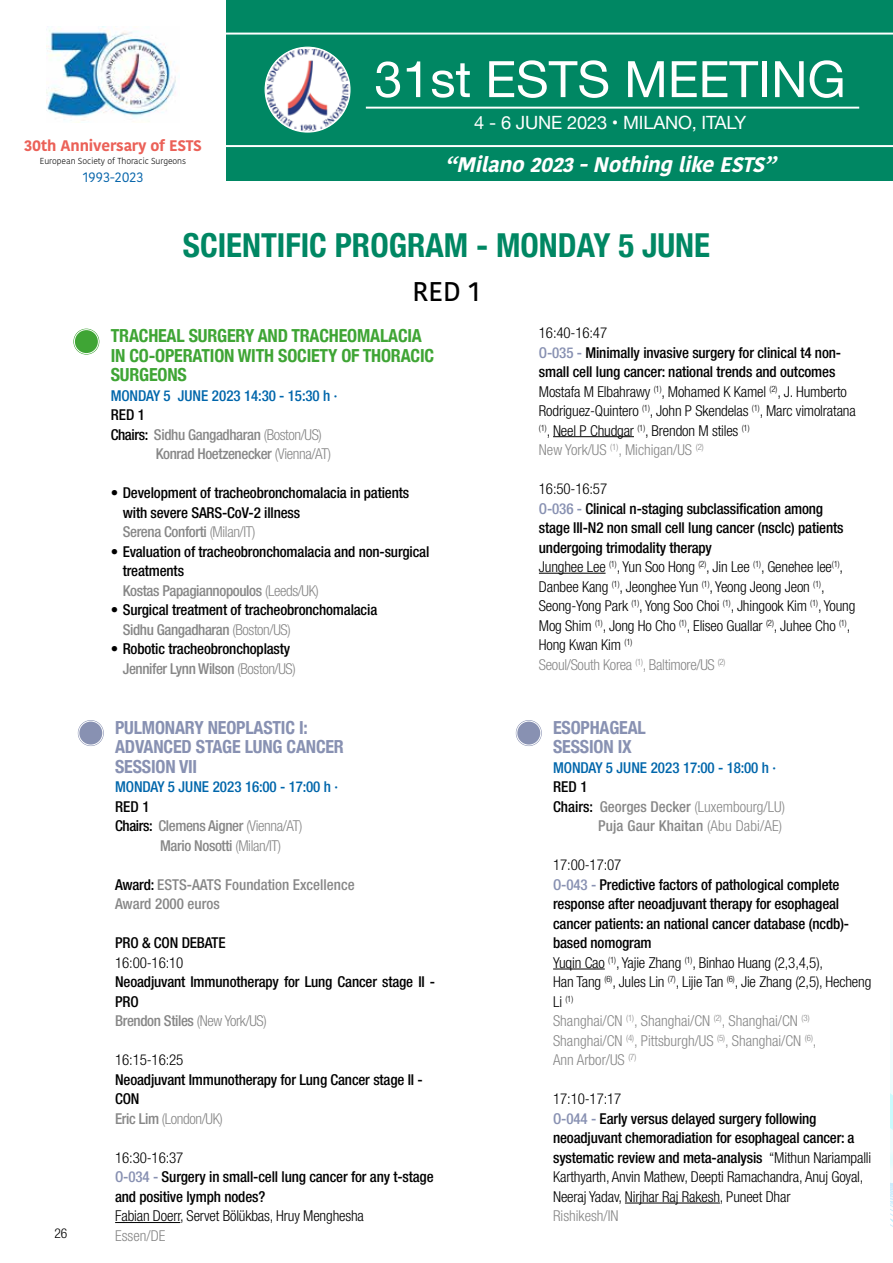
<style>
.page{position:relative;width:893px;height:1263px;background:#fff}
.page>*{position:absolute;margin:0;border:0;box-sizing:border-box;transform-origin:0 0}
.t1{font:50.25px "Helvetica Neue";color:#fff}
.t2{font:700 condensed 33px "Helvetica Neue";color:#008763}
.t3{font:500 27px "Kohinoor Devanagari";color:#000}
.t4{font:italic 700 21px "Kohinoor Telugu";color:#fff}
.t5{font:18.3px "Helvetica Neue";letter-spacing:-.01em;color:#fff}
.t6{font:700 condensed 18px/19.5px "Helvetica Neue";letter-spacing:-.01em;color:#3fa535}
.t7{font:700 condensed 18px/19.5px "Helvetica Neue";letter-spacing:-.01em;color:#8891b2}
.t8{font:700 15.3px "Kohinoor Devanagari";letter-spacing:-.01em;color:#eb6158}
.t9{font:300 condensed 15px/19.5px "Helvetica Neue LT Com";letter-spacing:-.01em;color:#000}
.t10{font:500 condensed 15px/19.5px "Helvetica Neue LT Com";letter-spacing:-.01em;color:#000}
.t11{font:300 condensed 15px/19.5px "Helvetica Neue LT Com";color:#878787}
.t12{font:500 condensed 15px "Helvetica Neue LT Com";letter-spacing:-.025em;color:#878787}
.t13{font:500 condensed 15px "Helvetica Neue LT Com";letter-spacing:-.01em;color:#0066ab}
.t14{font:500 condensed 15px/19.5px "Helvetica Neue LT Com";color:#878787}
.t15{font:500 condensed 15px "Helvetica Neue LT Com";letter-spacing:.01em;color:#878787}
.t16{font:13.8px "Kohinoor Devanagari";color:#0564aa}
.t17{font:300 condensed 13.5px "Helvetica Neue LT Com";color:#000}
.t18{font:300 8.7px "Kohinoor Devanagari";letter-spacing:-.01em;color:#000}
.t19{font:300 condensed 8.7px "Helvetica Neue LT Com";color:#000}
.s1{font-weight:500;color:#8891b2}
.s2{font-weight:500}
.s3{color:#878787}
.s4{color:#000}
.s5{font-weight:300}
.s6{font-weight:300;color:#878787}
.s7{color:#8891b2}
.s8{font-weight:500;color:#000}
.s9{font-size:15px}
</style>
<div class="page">
<div style="left:0;top:0;width:893px;height:181px;background:#008763"></div>
<div style="left:0;top:0;width:226px;height:202px;background:#fff"></div>
<hr style="left:226px;top:145px;width:667px;height:2px;background:#fff">
<hr style="left:226px;top:33px;width:667px;height:2px;background:#fff">
<hr style="left:366px;top:107px;width:493px;height:2px;background:#fff">
<img style="left:267px;top:49px;width:81px;height:82px">
<img style="left:46px;top:27px;width:134px;height:94px">
<svg style="left:891px;top:1034px;width:2px;height:193px"></svg>
<svg style="left:73px;top:329px;width:26px;height:26px"></svg>
<div style="left:72px;top:327px;width:29px;height:29px;border:1px solid #fff;border-radius:50%"></div>
<div style="left:74px;top:329px;width:25px;height:25px;border:1px solid #fff;border-radius:50%"></div>
<hr style="left:553px;top:969px;width:52px;height:1px;background:#000">
<hr style="left:625px;top:1203px;width:95px;height:1px;background:#000">
<svg style="left:516px;top:720px;width:26px;height:26px"></svg>
<div style="left:514px;top:719px;width:29px;height:28px;border:1px solid #fff;border-radius:50%"></div>
<div style="left:517px;top:721px;width:24px;height:24px;border:1px solid #fff;border-radius:50%"></div>
<hr style="left:115px;top:1222px;width:65px;height:1px;background:#000">
<svg style="left:78px;top:720px;width:26px;height:26px"></svg>
<div style="left:77px;top:719px;width:28px;height:28px;border:1px solid #fff;border-radius:50%"></div>
<div style="left:79px;top:721px;width:24px;height:24px;border:1px solid #fff;border-radius:50%"></div>
<hr style="left:553px;top:436px;width:81px;height:1px;background:#000">
<hr style="left:539px;top:573px;width:67px;height:1px;background:#000">
<p class="t8" style="left:24px;top:132px;width:179px">30th Anniversary of ESTS</p>
<p class="t18" style="left:40px;top:156px;width:148px">European Society of Thoracic Surgeons</p>
<p class="t16" style="left:83px;top:169px;width:62px">1993-2023</p>
<h1 class="t1" style="left:374px;top:43px;width:473px">31st ESTS MEETING</h1>
<p class="t5" style="left:474px;top:109px;width:273px">4 - 6 JUNE 2023 • MILANO, ITALY</p>
<h3 class="t4" style="left:445px;top:153px;width:340px">“Milano2023-NothinglikeESTS”</h3>
<p class="t17" style="left:55px;top:1225px;width:14px">26</p>
<h2 class="t2" style="left:183px;top:218px;width:529px">SCIENTIFIC PROGRAM - MONDAY 5 JUNE</h2>
<h3 class="t3" style="left:412px;top:275px;width:69px">RED 1</h3>
<p class="t9" style="left:539px;top:323px;width:318px">16:40-16:47<br><span class="s1">O-035 -</span> <span class="s2">Minimally invasive surgery for clinical t4 non&shy;small cell lung cancer: national trends and outcomes </span>Mostafa M Elbahrawy <sup>(1)</sup>, Mohamed K Kamel <sup>(2)</sup>, J. Humberto Rodriguez-Quintero <sup>(1)</sup>, John P Skendelas <sup>(1)</sup>, Marc vimolratana <sup>(1)</sup>, Neel P Chudgar <sup>(1)</sup>, Brendon M stiles <sup>(1)<br></sup><span class="s3">New York/US</span> <sup>(1)</sup><span class="s3">, Michigan/US</span> <sup>(2)</sup></p>
<p class="t9" style="left:539px;top:479px;width:318px">16:50-16:57<br><span class="s1">O-036 -</span> <span class="s2">Clinical n-staging subclassification among stage III-N2 non small cell lung cancer (nsclc) patients undergoing trimodality therapy<br></span>Junghee Lee <sup>(1)</sup>, Yun Soo Hong <sup>(2)</sup>, Jin Lee <sup>(1)</sup>, Genehee lee<sup>(1)</sup>, Danbee Kang <sup>(1)</sup>, Jeonghee Yun <sup>(1)</sup>, Yeong Jeong Jeon <sup>(1)</sup>, Seong-Yong Park <sup>(1)</sup>, Yong Soo Choi <sup>(1)</sup>, Jhingook Kim <sup>(1)</sup>, Young Mog Shim <sup>(1)</sup>, Jong Ho Cho <sup>(1)</sup>, Eliseo Guallar <sup>(2)</sup>, Juhee Cho <sup>(1)</sup>, Hong Kwan Kim <sup>(1)<br></sup><span class="s3">Seoul/South Korea</span> <sup>(1)</sup><span class="s3">, Baltimore/US</span> <sup>(2)</sup></p>
<p class="t6" style="left:111px;top:325px;width:325px">TRACHEAL SURGERY AND TRACHEOMALACIA<br>IN CO-OPERATION WITH SOCIETY OF THORACIC<br>SURGEONS</p>
<p class="t13" style="left:111px;top:387px;width:228px">MONDAY 5 JUNE 2023 14:30 - 15:30 h ·</p>
<p class="t10" style="left:111px;top:405px;width:36px">RED 1</p>
<p class="t12" style="left:111px;top:426px;width:213px"><span class="s4">Chairs:</span> Sidhu Gangadharan <span class="s5">(Boston/US)</span></p>
<p class="t12" style="left:156px;top:445px;width:177px">Konrad Hoetzenecker <span class="s5">(Vienna/AT)</span></p>
<p class="t10" style="left:123px;top:483px;width:288px;text-indent:-12px">• Development of tracheobronchomalacia in patients with severe SARS-CoV-2 illness<br><span class="s3">Serena Conforti</span> <span class="s6">(Milan/IT)</span></p>
<p class="t10" style="left:123px;top:542px;width:308px;text-indent:-12px">• Evaluation of tracheobronchomalacia and non-surgical treatments<br><span class="s3">Kostas Papagiannopoulos</span> <span class="s6">(Leeds/UK)</span></p>
<p class="t10" style="left:123px;top:600px;width:256px;text-indent:-12px">• Surgical treatment of tracheobronchomalacia<br><span class="s3">Sidhu Gangadharan</span> <span class="s6">(Boston/US)</span></p>
<p class="t10" style="left:123px;top:639px;width:174px;text-indent:-12px">• Robotic tracheobronchoplasty<br><span class="s3">Jennifer Lynn Wilson</span> <span class="s6">(Boston/US)</span></p>
<p class="t7" style="left:115px;top:716px;width:230px">PULMONARY NEOPLASTIC I:<br>ADVANCED STAGE LUNG CANCER<br>SESSION VII</p>
<p class="t13" style="left:115px;top:778px;width:224px">MONDAY 5 JUNE 2023 16:00 - 17:00 h ·</p>
<p class="t10" style="left:115px;top:797px;width:36px">RED 1</p>
<p class="t12" style="left:115px;top:817px;width:189px"><span class="s4">Chairs:</span> Clemens Aigner <span class="s5">(Vienna/AT)</span></p>
<p class="t12" style="left:160px;top:837px;width:123px">Mario Nosotti <span class="s5">(Milan/IT)</span></p>
<p class="t14" style="left:115px;top:875px;width:241px"><span class="s4">Award:</span> ESTS-AATS Foundation Excellence<br>Award 2000 euros</p>
<p class="t10" style="left:115px;top:933px;width:112px">PRO &amp; CON DEBATE</p>
<p class="t9" style="left:115px;top:953px;width:70px">16:00-16:10</p>
<p class="t10" style="left:115px;top:972px;width:322px">Neoadjuvant Immunotherapy for Lung Cancer stage II -<br>PRO<br><span class="s3">Brendon Stiles</span> <span class="s6">(New York/US)</span></p>
<p class="t9" style="left:115px;top:1050px;width:70px">16:15-16:25</p>
<p class="t10" style="left:115px;top:1070px;width:309px">Neoadjuvant Immunotherapy for Lung Cancer stage II -<br>CON<br><span class="s3">Eric Lim</span> <span class="s6">(London/UK)</span></p>
<p class="t10" style="left:115px;top:1148px;width:320px"><span class="s5">16:30-16:37<br></span><span class="s7">O-034 -</span> Surgery in small-cell lung cancer for any t-stage and positive lymph nodes?</p>
<p class="t9" style="left:115px;top:1206px;width:250px">Fabian Doerr, Servet Bölükbas, Hruy Menghesha</p>
<p class="t11" style="left:115px;top:1226px;width:52px">Essen/DE</p>
<p class="t7" style="left:553px;top:716px;width:94px">ESOPHAGEAL<br>SESSION IX</p>
<p class="t13" style="left:553px;top:759px;width:224px">MONDAY 5 JUNE 2023 17:00 - 18:00 h ·</p>
<p class="t10" style="left:553px;top:777px;width:36px">RED 1</p>
<p class="t11" style="left:553px;top:797px;width:233px"><span class="s8">Chairs:</span> <span class="s2">Georges Decker</span> (Luxembourg/LU)</p>
<p class="t15" style="left:598px;top:817px;width:186px">Puja Gaur Khaitan <span class="s5">(Abu Dabi/AE)</span></p>
<p class="t10" style="left:553px;top:855px;width:320px"><span class="s5">17:00-17:07<br></span><span class="s7">O-043 -</span> Predictive factors of pathological complete response after neoadjuvant therapy for esophageal cancer patients: an national cancer database (ncdb)- based nomogram<br><span class="s5">Yuqin Cao</span> <sup>(1)</sup><span class="s5">, Yajie Zhang</span> <sup>(1)</sup><span class="s5">, Binhao Huang (2,3,4,5),<br>Han Tang</span> <sup>(6)</sup><span class="s5">, Jules Lin</span> <sup>(7)</sup><span class="s5">, Lijie Tan</span> <sup>(6)</sup><span class="s5">, Jie Zhang (2,5), Hecheng</span></p>
<p class="t19" style="left:553px;top:994px;width:22px"><span class="s9">Li</span> (1)</p>
<p class="t11" style="left:553px;top:1011px;width:265px">Shanghai/CN <sup>(1)</sup>, Shanghai/CN <sup>(2)</sup>, Shanghai/CN <sup>(3)<br></sup>Shanghai/CN <sup>(4)</sup>, Pittsburgh/US <sup>(5)</sup>, Shanghai/CN <sup>(6)</sup>,<br>Ann Arbor/US <sup>(7)</sup></p>
<p class="t9" style="left:553px;top:1089px;width:320px">17:10-17:17<br><span class="s1">O-044 -</span> <span class="s2">Early versus delayed surgery following neoadjuvant chemoradiation for esophageal cancer: a systematic review and meta-analysis</span> “Mithun Nariampalli Karthyarth, Anvin Mathew, Deepti Ramachandra, Anuj Goyal, Neeraj Yadav, Nirjhar Raj Rakesh, Puneet Dhar</p>
<p class="t11" style="left:553px;top:1206px;width:67px">Rishikesh/IN</p>
</div>
